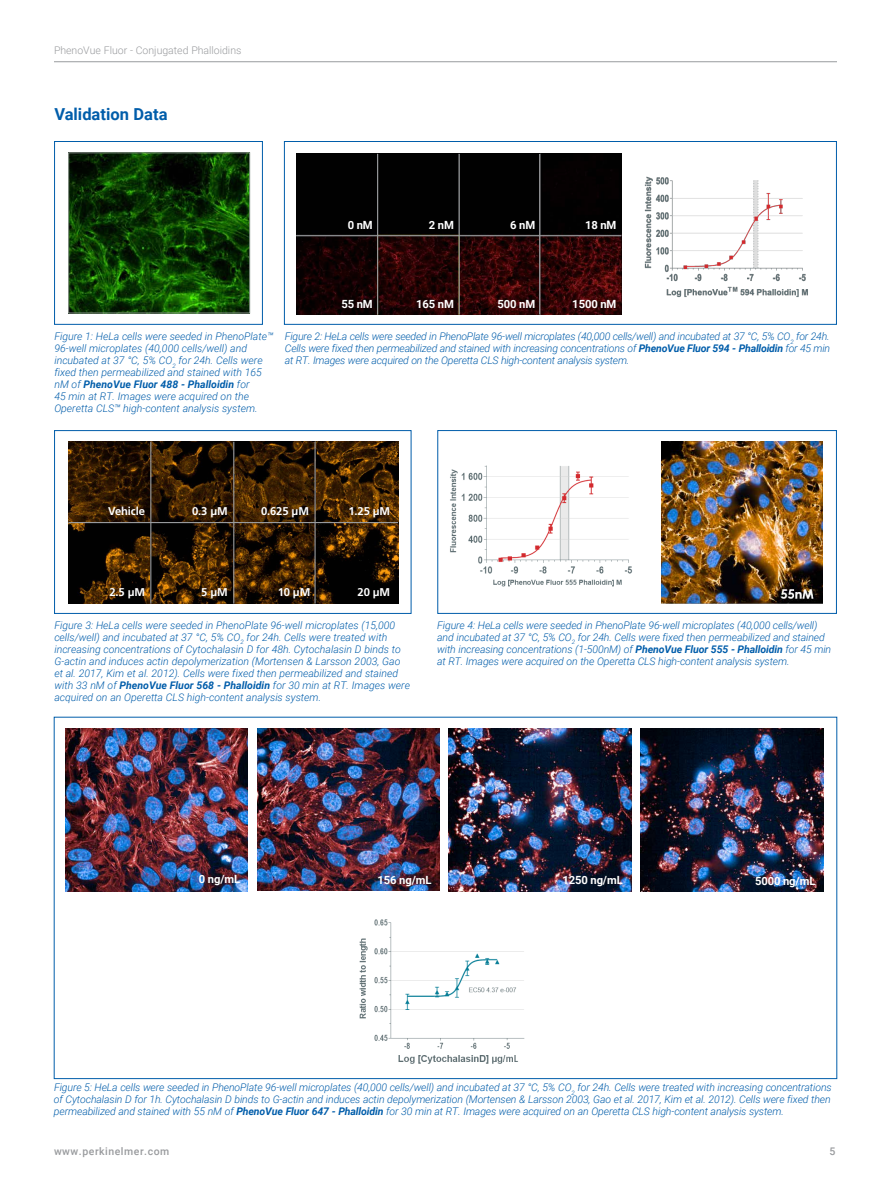
<style>
.page{position:relative;width:891px;height:1188px;background:#fff}
.page>*{position:absolute;margin:0;border:0;box-sizing:border-box;transform-origin:0 0}
.t1{font:700 16.5px "Roboto";color:#005daa}
.t2{font:700 11.25px "Roboto";letter-spacing:-.01em;color:#fff}
.t3{font:700 11.25px "Frutiger LT Pro";letter-spacing:-.01em;color:#fff}
.t4{font:italic 300 10.5px/12px "Roboto";color:#005daa}
.t5{font:300 10.5px "Roboto";color:#999b9e}
.t6{font:500 10.5px "Roboto";letter-spacing:.05em;color:#999b9e}
.s1{font-weight:700}
</style>
<div class="page">
<hr style="left:54px;top:61px;width:783px;height:1px;background:#999b9e">
<img style="left:661px;top:442px;width:162px;height:161px">
<div style="left:54px;top:141px;width:209px;height:184px;border:1px solid #005daa"></div>
<img style="left:70px;top:155px;width:178px;height:156px">
<div style="left:68px;top:153px;width:182px;height:160px;border:1px solid #8c978e"></div>
<div style="left:284px;top:141px;width:553px;height:184px;border:1px solid #005daa"></div>
<img style="left:644px;top:176px;width:164px;height:122px">
<img style="left:296px;top:154px;width:325px;height:161px">
<hr style="left:377px;top:154px;width:1px;height:161px;background:#999b9e">
<hr style="left:296px;top:235px;width:325px;height:1px;background:#999b9e">
<hr style="left:459px;top:154px;width:1px;height:161px;background:#999b9e">
<hr style="left:539px;top:154px;width:1px;height:161px;background:#999b9e">
<div style="left:54px;top:430px;width:357px;height:184px;border:1px solid #005daa"></div>
<img style="left:68px;top:442px;width:330px;height:162px">
<hr style="left:150px;top:442px;width:1px;height:162px;background:#999b9e">
<hr style="left:68px;top:522px;width:330px;height:1px;background:#999b9e">
<hr style="left:233px;top:442px;width:1px;height:162px;background:#999b9e">
<hr style="left:315px;top:442px;width:1px;height:162px;background:#999b9e">
<div style="left:438px;top:430px;width:399px;height:184px;border:1px solid #005daa"></div>
<img style="left:450px;top:465px;width:182px;height:122px">
<img style="left:257px;top:729px;width:183px;height:162px">
<img style="left:359px;top:919px;width:166px;height:145px">
<img style="left:65px;top:729px;width:183px;height:162px">
<img style="left:449px;top:729px;width:182px;height:162px">
<img style="left:641px;top:729px;width:182px;height:162px">
<p class="t5" style="left:54px;top:43px;width:189px">PhenoVue Fluor - Conjugated Phalloidins</p>
<h1 class="t1" style="left:54px;top:103px;width:115px">Validation Data</h1>
<p class="t2" style="left:348px;top:217px;width:27px">0 nM</p>
<p class="t2" style="left:429px;top:217px;width:27px">2 nM</p>
<p class="t2" style="left:510px;top:217px;width:27px">6 nM</p>
<p class="t2" style="left:585px;top:217px;width:33px">18 nM</p>
<p class="t2" style="left:341px;top:296px;width:33px">55 nM</p>
<p class="t2" style="left:416px;top:296px;width:39px">165 nM</p>
<p class="t2" style="left:497px;top:296px;width:39px">500 nM</p>
<p class="t2" style="left:572px;top:297px;width:46px">1500 nM</p>
<p class="t4" style="left:54px;top:330px;width:221px">Figure 1: HeLa cells were seeded in PhenoPlate™ 96-well microplates (40,000 cells/well) and incubated at 37 °C, 5% CO<sub>2</sub> for 24h. Cells were fixed then permeabilized and stained with 165 nM of <span class="s1">PhenoVue Fluor 488 - Phalloidin</span> for<br>45 min at RT. Images were acquired on the Operetta CLS™ high-content analysis system.</p>
<p class="t4" style="left:285px;top:330px;width:547px;text-align:justify">Figure 2: HeLa cells were seeded in PhenoPlate 96-well microplates (40,000 cells/well) and incubated at 37 °C, 5% CO<sub>2</sub> for 24h.<br>Cells were fixed then permeabilized and stained with increasing concentrations of <span class="s1">PhenoVue Fluor 594 - Phalloidin</span> for 45 min at RT. Images were acquired on the Operetta CLS high-content analysis system.</p>
<p class="t3" style="left:108px;top:504px;width:38px">Vehicle</p>
<p class="t3" style="left:192px;top:504px;width:37px">0.3 µM</p>
<p class="t3" style="left:261px;top:504px;width:49px">0.625 µM</p>
<p class="t3" style="left:348px;top:505px;width:43px">1.25 µM</p>
<p class="t3" style="left:109px;top:585px;width:37px">2.5 µM</p>
<p class="t3" style="left:201px;top:585px;width:28px">5 µM</p>
<p class="t3" style="left:278px;top:585px;width:34px">10 µM</p>
<p class="t3" style="left:358px;top:585px;width:34px">20 µM</p>
<p class="t4" style="left:54px;top:619px;width:357px">Figure 3: HeLa cells were seeded in PhenoPlate 96-well microplates (15,000 cells/well) and incubated at 37 °C, 5% CO<sub>2</sub> for 24h. Cells were treated with increasing concentrations of Cytochalasin D for 48h. Cytochalasin D binds to G-actin and induces actin depolymerization (Mortensen &amp; Larsson 2003, Gao et al. 2017, Kim et al. 2012). Cells were fixed then permeabilized and stained with 33 nM of <span class="s1">PhenoVue Fluor 568 - Phalloidin</span> for 30 min at RT. Images were acquired on an Operetta CLS high-content analysis system.</p>
<p class="t4" style="left:437px;top:619px;width:395px">Figure 4: HeLa cells were seeded in PhenoPlate 96-well microplates (40,000 cells/well) and incubated at 37 °C, 5% CO<sub>2</sub> for 24h. Cells were fixed then permeabilized and stained with increasing concentrations (1-500nM) of <span class="s1">PhenoVue Fluor 555 - Phalloidin</span> for 45 min at RT. Images were acquired on the Operetta CLS high-content analysis system.</p>
<p class="t2" style="left:199px;top:871px;width:43px">0 ng/mL</p>
<p class="t2" style="left:378px;top:872px;width:56px">156 ng/mL</p>
<p class="t2" style="left:562px;top:872px;width:62px">1250 ng/mL</p>
<p class="t2" style="left:755px;top:873px;width:62px">5000 ng/mL</p>
<p class="t4" style="left:54px;top:1081px;width:779px;text-align:justify">Figure 5: HeLa cells were seeded in PhenoPlate 96-well microplates (40,000 cells/well) and incubated at 37 °C, 5% CO<sub>2</sub> for 24h. Cells were treated with increasing concentrations of Cytochalasin D for 1h. Cytochalasin D binds to G-actin and induces actin depolymerization (Mortensen &amp; Larsson 2003, Gao et al. 2017, Kim et al. 2012). Cells were fixed then permeabilized and stained with 55 nM of <span class="s1">PhenoVue Fluor 647 - Phalloidin</span> for 30 min at RT. Images were acquired on an Operetta CLS high-content analysis system.</p>
<p class="t6" style="left:54px;top:1144px;width:117px">www.perkinelmer.com</p>
<p class="t6" style="left:829px;top:1144px;width:7px">5</p>
</div>
